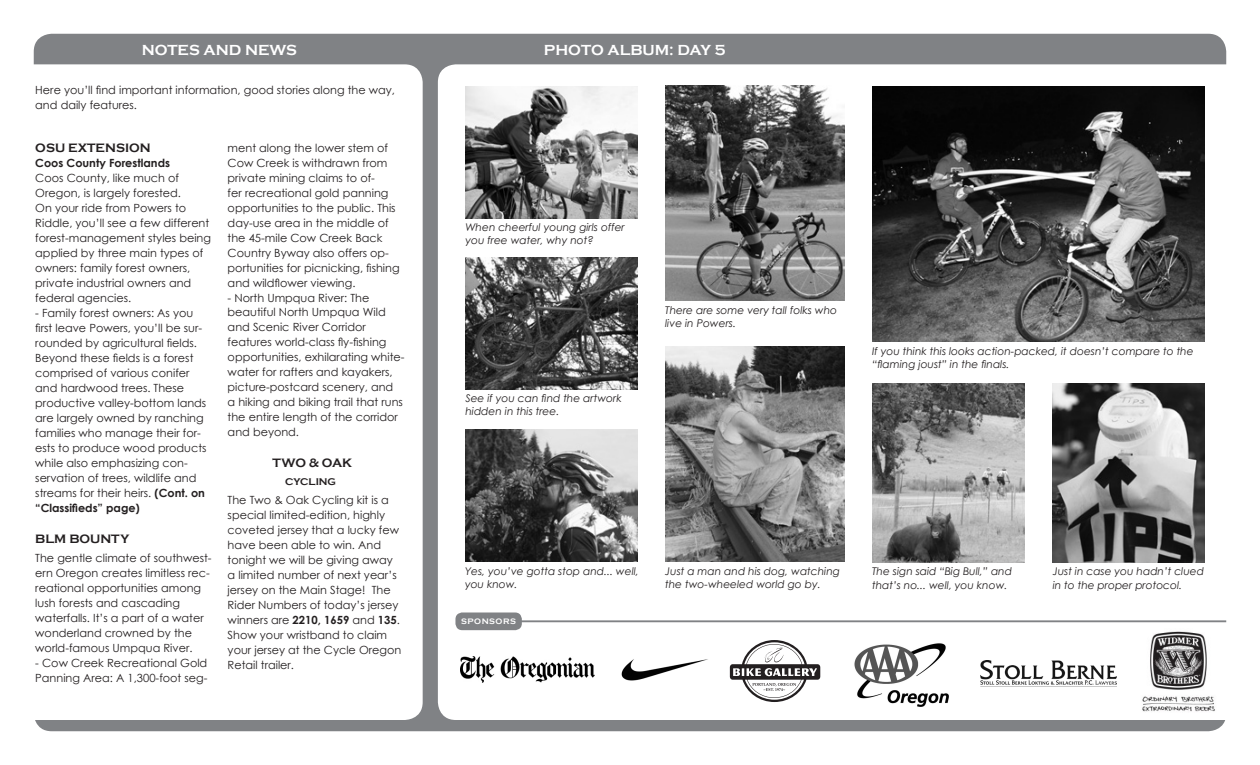
<style>
.page{position:relative;width:1260px;height:765px;background:#fff}
.page>*{position:absolute;margin:0;border:0;box-sizing:border-box;transform-origin:0 0}
.t1{font:700 15px "Copperplate Gothic";color:#fff}
.t2{font:700 12.5px "Copperplate Gothic";color:#231f20}
.t3{font:11.25px/15px "Century Gothic";color:#231f20}
.t4{font:700 11.25px "Century Gothic";color:#231f20}
.t5{font:italic 10.62px/13.1px "Century Gothic";color:#231f20}
.t6{font:700 10px "Copperplate Gothic";color:#231f20}
.t7{font:700 8.12px "Copperplate Gothic";letter-spacing:.06em;color:#fff}
.s1{font-weight:700}
</style>
<div class="page">
<div style="left:34px;top:34px;width:1192px;height:697px;background:#808285;border-radius:18px"></div>
<div style="left:438px;top:64px;width:822px;height:656px;background:#fff;border-radius:18px"></div>
<div style="left:0;top:64px;width:423px;height:656px;background:#fff;border-radius:18px"></div>
<img style="left:465px;top:86px;width:172px;height:132px">
<img style="left:465px;top:257px;width:172px;height:132px">
<img style="left:465px;top:429px;width:172px;height:132px">
<img style="left:665px;top:86px;width:179px;height:215px">
<img style="left:665px;top:347px;width:179px;height:215px">
<img style="left:872px;top:86px;width:333px;height:256px">
<img style="left:872px;top:383px;width:152px;height:179px">
<img style="left:1053px;top:383px;width:152px;height:179px">
<hr style="left:517px;top:620px;width:709px;height:2px;background:#808285">
<div style="left:455px;top:612px;width:67px;height:18px;background:#808285;border-radius:7px"></div>
<img style="left:1142px;top:631px;width:73px;height:81px">
<img style="left:854px;top:643px;width:95px;height:64px">
<img style="left:461px;top:657px;width:134px;height:25px">
<img style="left:621px;top:659px;width:87px;height:22px">
<svg style="left:730px;top:640px;width:90px;height:62px"></svg>
<img style="left:981px;top:660px;width:136px;height:25px">
<h1 class="t1" style="left:142px;top:42px;width:157px">NOTES AND NEWS</h1>
<h1 class="t1" style="left:544px;top:42px;width:183px">PHOTO ALBUM: DAY 5</h1>
<p class="t3" style="left:35px;top:82px;width:361px">Here you’ll find important information, good stories along the way, and daily features.</p>
<p class="t2" style="left:35px;top:141px;width:117px">OSU EXTENSION</p>
<p class="t4" style="left:35px;top:155px;width:136px">Coos County Forestlands</p>
<p class="t3" style="left:35px;top:170px;width:177px">Coos County, like much of<br>Oregon, is largely forested.<br>On your ride from Powers to<br>Riddle, you’ll see a few different forest-management styles being applied by three main types of owners: family forest owners, private industrial owners and federal agencies.</p>
<p class="t3" style="left:35px;top:305px;width:173px">- Family forest owners: As you first leave Powers, you’ll be sur&shy;rounded by agricultural fields.<br>Beyond these fields is a forest comprised of various conifer and hardwood trees. These productive valley-bottom lands are largely owned by ranching families who manage their for&shy;ests to produce wood products while also emphasizing con&shy;servation of trees, wildlife and streams for their heirs. <span class="s1">(Cont. on “Classifieds” page)</span></p>
<p class="t2" style="left:35px;top:532px;width:95px">BLM BOUNTY</p>
<p class="t3" style="left:35px;top:550px;width:178px">The gentle climate of southwest&shy;ern Oregon creates limitless rec&shy;reational opportunities among lush forests and cascading waterfalls. It’s a part of a water wonderland crowned by the world-famous Umpqua River.</p>
<p class="t3" style="left:35px;top:655px;width:174px">- Cow Creek Recreational Gold<br>Panning Area: A 1,300-foot seg-</p>
<p class="t3" style="left:228px;top:140px;width:174px">ment along the lower stem of<br>Cow Creek is withdrawn from private mining claims to of-<br>fer recreational gold panning opportunities to the public. This day-use area in the middle of the 45-mile Cow Creek Back<br>Country Byway also offers op&shy;portunities for picnicking, fishing and wildflower viewing.</p>
<p class="t3" style="left:228px;top:290px;width:178px">- North Umpqua River: The beautiful North Umpqua Wild and Scenic River Corridor features world-class fly-fishing opportunities, exhilarating white&shy;water for rafters and kayakers, picture-postcard scenery, and<br>a hiking and biking trail that runs the entire length of the corridor and beyond.</p>
<p class="t2" style="left:273px;top:456px;width:81px">TWO &amp; OAK</p>
<p class="t6" style="left:285px;top:476px;width:53px">CYCLING</p>
<p class="t3" style="left:228px;top:492px;width:175px">The Two &amp; Oak Cycling kit is a special limited-edition, highly coveted jersey that a lucky few have been able to win. And tonight we will be giving away a limited number of next year’s jersey on the Main Stage! The<br>Rider Numbers of today’s jersey winners are <span class="s1">2210, 1659</span> and <span class="s1">135</span>.<br>Show your wristband to claim your jersey at the Cycle Oregon<br>Retail trailer.</p>
<p class="t5" style="left:465px;top:221px;width:161px">When cheerful young girls offer you free water, why not?</p>
<p class="t5" style="left:465px;top:392px;width:158px">See if you can find the artwork hidden in this tree.</p>
<p class="t5" style="left:665px;top:304px;width:173px">There are some very tall folks who live in Powers.</p>
<p class="t5" style="left:465px;top:565px;width:175px">Yes, you’ve gotta stop and... well, you know.</p>
<p class="t7" style="left:461px;top:617px;width:56px">SPONSORS</p>
<p class="t5" style="left:665px;top:565px;width:176px">Just a man and his dog, watching the two-wheeled world go by.</p>
<p class="t5" style="left:872px;top:345px;width:323px">If you think this looks action-packed, it doesn’t compare to the “flaming joust” in the finals.</p>
<p class="t5" style="left:872px;top:565px;width:141px">The sign said “Big Bull,” and that’s no... well, you know.</p>
<p class="t5" style="left:1053px;top:565px;width:153px">Just in case you hadn’t clued in to the proper protocol.</p>
</div>
